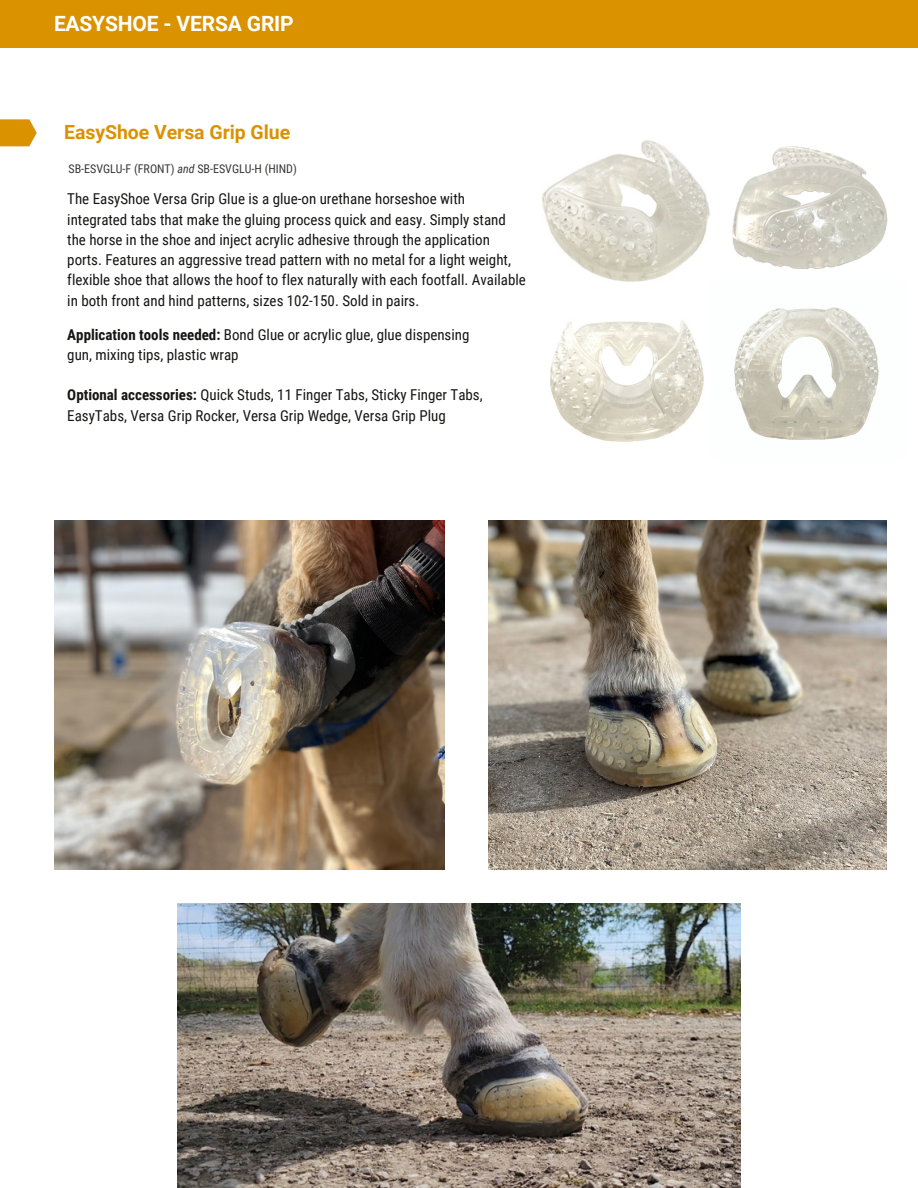
<style>
.page{position:relative;width:918px;height:1188px;background:#fff}
.page>*{position:absolute;margin:0;border:0;box-sizing:border-box;transform-origin:0 0}
.t1{font:700 21px "Roboto";letter-spacing:-.005em;color:#fff}
.t2{font:700 19.5px "Roboto";letter-spacing:-.005em;color:#da9200}
.t3{font:15px/20.2px "Roboto Condensed";color:#171615}
.t4{font:12px "Roboto Condensed";color:#383837}
.s1{font-style:italic}
.s2{font-weight:700}
</style>
<div class="page">
<div style="left:0;top:0;width:918px;height:48px;background:#da9200"></div>
<svg style="left:0;top:119px;width:37px;height:27px"></svg>
<img style="left:542px;top:140px;width:168px;height:142px">
<img style="left:734px;top:307px;width:145px;height:133px">
<img style="left:550px;top:320px;width:154px;height:122px">
<img style="left:732px;top:146px;width:156px;height:123px">
<img style="left:178px;top:904px;width:562px;height:284px">
<img style="left:54px;top:520px;width:390px;height:349px">
<img style="left:488px;top:520px;width:398px;height:349px">
<h1 class="t1" style="left:54px;top:11px;width:241px">EASYSHOE - VERSA GRIP</h1>
<h2 class="t2" style="left:64px;top:121px;width:227px">EasyShoe Versa Grip Glue</h2>
<p class="t4" style="left:69px;top:161px;width:230px">SB-ESVGLU-F (FRONT) <span class="s1">and</span> SB-ESVGLU-H (HIND)</p>
<p class="t3" style="left:67px;top:189px;width:460px">The EasyShoe Versa Grip Glue is a glue-on urethane horseshoe with integrated tabs that make the gluing process quick and easy. Simply stand the horse in the shoe and inject acrylic adhesive through the application ports. Features an aggressive tread pattern with no metal for a light weight, flexible shoe that allows the hoof to flex naturally with each footfall. Available in both front and hind patterns, sizes 102-150. Sold in pairs.</p>
<p class="t3" style="left:67px;top:324px;width:404px"><span class="s2">Application tools needed:</span> Bond Glue or acrylic glue, glue dispensing gun, mixing tips, plastic wrap</p>
<p class="t3" style="left:67px;top:385px;width:417px"><span class="s2">Optional accessories:</span> Quick Studs, 11 Finger Tabs, Sticky Finger Tabs,<br>EasyTabs, Versa Grip Rocker, Versa Grip Wedge, Versa Grip Plug</p>
</div>
